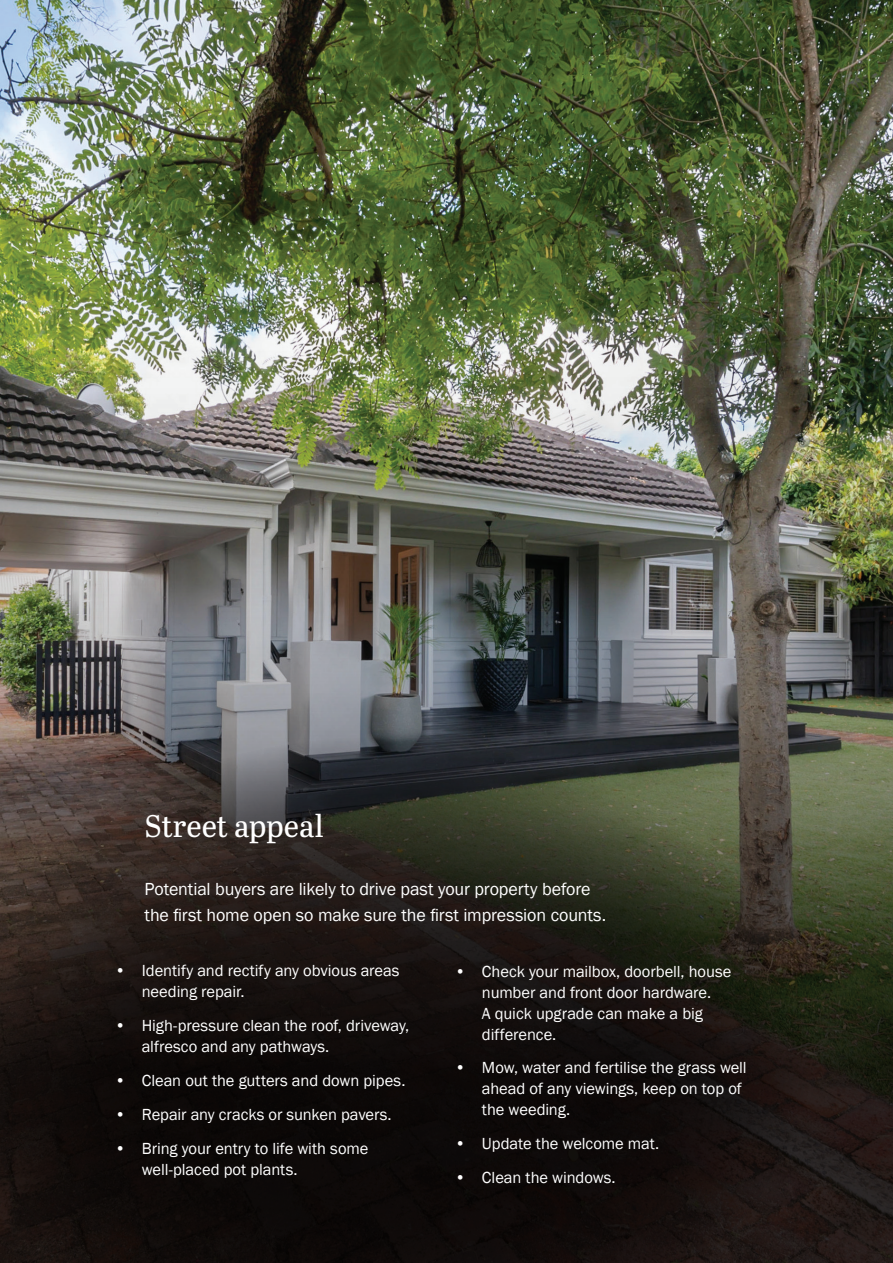
<style>
.page{position:relative;width:893px;height:1263px;background:#fff}
.page>*{position:absolute;margin:0;border:0;box-sizing:border-box;transform-origin:0 0}
.t1{font:31.2px "Abril Titling";letter-spacing:-.005em;color:#fff}
.t2{font:18px/25.5px "Franklin Gothic";letter-spacing:-.01em;color:#fff}
.t3{font:16.5px/21px "Franklin Gothic";letter-spacing:-.005em;color:#fff}
</style>
<div class="page">
<img style="left:0;top:0;width:893px;height:217px">
<img style="left:0;top:217px;width:893px;height:1046px">
<svg style="left:0;top:737px;width:811px;height:526px;background:#221e19"></svg>
<h1 class="t1" style="left:145px;top:803px;width:181px">Street appeal</h1>
<p class="t2" style="left:145px;top:877px;width:463px">Potential buyers are likely to drive past your property before the first home open so make sure the first impression counts.</p>
<p class="t3" style="left:142px;top:961px;width:259px;text-indent:-27px">• Identify and rectify any obvious areas needing repair.</p>
<p class="t3" style="left:142px;top:1015px;width:269px;text-indent:-27px">• High-pressure clean the roof, driveway, alfresco and any pathways.</p>
<p class="t3" style="left:115px;top:1070px;width:292px">• Clean out the gutters and down pipes.</p>
<p class="t3" style="left:115px;top:1104px;width:278px">• Repair any cracks or sunken pavers.</p>
<p class="t3" style="left:142px;top:1138px;width:228px;text-indent:-27px">• Bring your entry to life with some well-placed pot plants.</p>
<p class="t3" style="left:482px;top:961px;width:251px;text-indent:-27px">• Check your mailbox, doorbell, house number and front door hardware.<br>A quick upgrade can make a big difference.</p>
<p class="t3" style="left:482px;top:1058px;width:266px;text-indent:-27px">• Mow, water and fertilise the grass well ahead of any viewings, keep on top of the weeding.</p>
<p class="t3" style="left:455px;top:1133px;width:206px">• Update the welcome mat.</p>
<p class="t3" style="left:455px;top:1167px;width:162px">• Clean the windows.</p>
</div>
